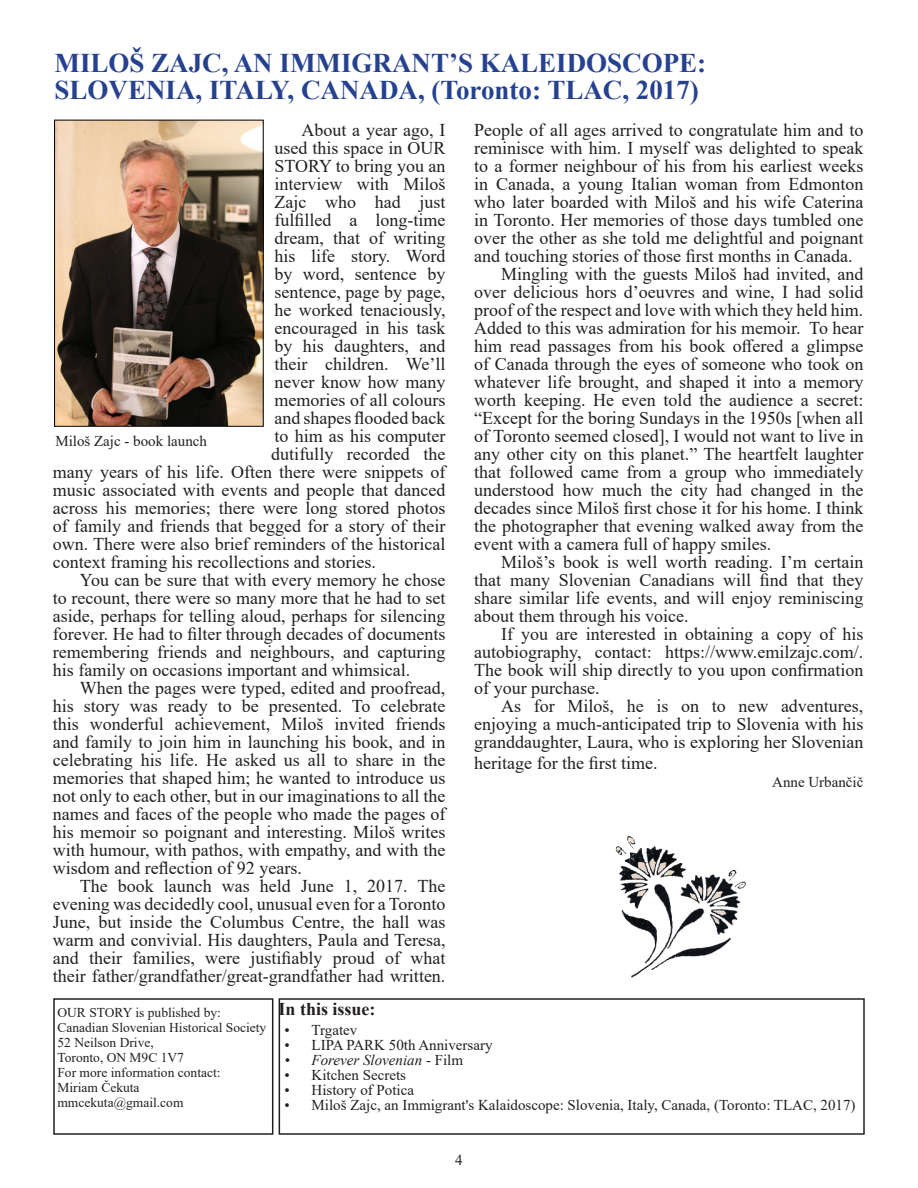
<style>
.page{position:relative;width:918px;height:1188px;background:#fff}
.page>*{position:absolute;margin:0;border:0;box-sizing:border-box;transform-origin:0 0}
.t1{font:700 27px/27px "Times New Roman";color:#25418f}
.t2{font:18px "Times New Roman";color:#231f20}
.t3{font:700 18px "Times New Roman";color:#231f20}
.t4{font:15px "Times New Roman";color:#231f20}
.t5{font:italic 15px "Times New Roman";color:#231f20}
.t6{font:13.5px/15px "Times New Roman";color:#231f20}
.s1{font-style:normal}
</style>
<div class="page">
<div style="left:279px;top:998px;width:586px;height:137px;border:2px solid #231f20"></div>
<div style="left:53px;top:998px;width:220px;height:137px;border:2px solid #231f20"></div>
<img style="left:56px;top:122px;width:206px;height:303px">
<div style="left:54px;top:120px;width:210px;height:307px;border:1px solid #000"></div>
<img style="left:615px;top:836px;width:131px;height:142px">
<h1 class="t1" style="left:55px;top:49px;width:653px">MILOŠ ZAJC, AN IMMIGRANT’S KALEIDOSCOPE:<br>SLOVENIA, ITALY, CANADA, (Toronto: TLAC, 2017)</h1>
<p class="t2" style="left:301px;top:117px;width:146px">About a year ago, I</p>
<p class="t2" style="left:274px;top:135px;width:173px">used this space in OUR</p>
<p class="t2" style="left:274px;top:153px;width:173px">STORY to bring you an</p>
<p class="t2" style="left:274px;top:171px;width:173px">interview with Miloš</p>
<p class="t2" style="left:274px;top:189px;width:173px">Zajc who had just</p>
<p class="t2" style="left:274px;top:207px;width:173px">fulfilled a long-time</p>
<p class="t2" style="left:274px;top:225px;width:173px">dream, that of writing</p>
<p class="t2" style="left:274px;top:243px;width:173px">his life story. Word</p>
<p class="t2" style="left:274px;top:261px;width:173px">by word, sentence by</p>
<p class="t2" style="left:274px;top:279px;width:173px">sentence, page by page,</p>
<p class="t2" style="left:274px;top:297px;width:173px">he worked tenaciously,</p>
<p class="t2" style="left:274px;top:315px;width:173px">encouraged in his task</p>
<p class="t2" style="left:274px;top:333px;width:173px">by his daughters, and</p>
<p class="t2" style="left:274px;top:351px;width:173px">their children. We’ll</p>
<p class="t2" style="left:274px;top:369px;width:173px">never know how many</p>
<p class="t2" style="left:274px;top:387px;width:173px">memories of all colours</p>
<p class="t2" style="left:274px;top:405px;width:173px">and shapes flooded back</p>
<p class="t2" style="left:274px;top:423px;width:173px">to him as his computer</p>
<p class="t2" style="left:271px;top:441px;width:176px">dutifully recorded the</p>
<p class="t2" style="left:53px;top:459px;width:394px">many years of his life. Often there were snippets of</p>
<p class="t2" style="left:53px;top:477px;width:394px">music associated with events and people that danced</p>
<p class="t2" style="left:53px;top:495px;width:394px">across his memories; there were long stored photos</p>
<p class="t2" style="left:53px;top:513px;width:394px">of family and friends that begged for a story of their</p>
<p class="t2" style="left:53px;top:531px;width:394px">own. There were also brief reminders of the historical</p>
<p class="t2" style="left:53px;top:549px;width:324px">context framing his recollections and stories.</p>
<p class="t2" style="left:80px;top:567px;width:367px">You can be sure that with every memory he chose</p>
<p class="t2" style="left:53px;top:585px;width:394px">to recount, there were so many more that he had to set</p>
<p class="t2" style="left:53px;top:603px;width:394px">aside, perhaps for telling aloud, perhaps for silencing</p>
<p class="t2" style="left:53px;top:621px;width:394px">forever. He had to filter through decades of documents</p>
<p class="t2" style="left:53px;top:639px;width:394px">remembering friends and neighbours, and capturing</p>
<p class="t2" style="left:53px;top:657px;width:359px">his family on occasions important and whimsical.</p>
<p class="t2" style="left:80px;top:675px;width:367px">When the pages were typed, edited and proofread,</p>
<p class="t2" style="left:53px;top:693px;width:394px">his story was ready to be presented. To celebrate</p>
<p class="t2" style="left:53px;top:711px;width:394px">this wonderful achievement, Miloš invited friends</p>
<p class="t2" style="left:53px;top:729px;width:394px">and family to join him in launching his book, and in</p>
<p class="t2" style="left:53px;top:747px;width:394px">celebrating his life. He asked us all to share in the</p>
<p class="t2" style="left:53px;top:765px;width:394px">memories that shaped him; he wanted to introduce us</p>
<p class="t2" style="left:53px;top:783px;width:394px">not only to each other, but in our imaginations to all the</p>
<p class="t2" style="left:53px;top:801px;width:394px">names and faces of the people who made the pages of</p>
<p class="t2" style="left:53px;top:819px;width:394px">his memoir so poignant and interesting. Miloš writes</p>
<p class="t2" style="left:53px;top:837px;width:394px">with humour, with pathos, with empathy, and with the</p>
<p class="t2" style="left:53px;top:855px;width:250px">wisdom and reflection of 92 years.</p>
<p class="t2" style="left:80px;top:873px;width:367px">The book launch was held June 1, 2017. The</p>
<p class="t2" style="left:53px;top:891px;width:394px">evening was decidedly cool, unusual even for a Toronto</p>
<p class="t2" style="left:53px;top:909px;width:394px">June, but inside the Columbus Centre, the hall was</p>
<p class="t2" style="left:53px;top:927px;width:394px">warm and convivial. His daughters, Paula and Teresa,</p>
<p class="t2" style="left:53px;top:945px;width:394px">and their families, were justifiably proud of what</p>
<p class="t2" style="left:53px;top:963px;width:394px">their father/grandfather/great-grandfather had written.</p>
<p class="t2" style="left:474px;top:117px;width:391px">People of all ages arrived to congratulate him and to</p>
<p class="t2" style="left:474px;top:135px;width:391px">reminisce with him. I myself was delighted to speak</p>
<p class="t2" style="left:474px;top:153px;width:391px">to a former neighbour of his from his earliest weeks</p>
<p class="t2" style="left:474px;top:171px;width:391px">in Canada, a young Italian woman from Edmonton</p>
<p class="t2" style="left:474px;top:189px;width:391px">who later boarded with Miloš and his wife Caterina</p>
<p class="t2" style="left:474px;top:207px;width:391px">in Toronto. Her memories of those days tumbled one</p>
<p class="t2" style="left:474px;top:225px;width:391px">over the other as she told me delightful and poignant</p>
<p class="t2" style="left:474px;top:243px;width:380px">and touching stories of those first months in Canada.</p>
<p class="t2" style="left:501px;top:261px;width:364px">Mingling with the guests Miloš had invited, and</p>
<p class="t2" style="left:474px;top:279px;width:391px">over delicious hors d’oeuvres and wine, I had solid</p>
<p class="t2" style="left:474px;top:297px;width:391px">proof of the respect and love with which they held him.</p>
<p class="t2" style="left:474px;top:315px;width:391px">Added to this was admiration for his memoir. To hear</p>
<p class="t2" style="left:474px;top:333px;width:391px">him read passages from his book offered a glimpse</p>
<p class="t2" style="left:474px;top:351px;width:391px">of Canada through the eyes of someone who took on</p>
<p class="t2" style="left:474px;top:369px;width:391px">whatever life brought, and shaped it into a memory</p>
<p class="t2" style="left:474px;top:387px;width:391px">worth keeping. He even told the audience a secret:</p>
<p class="t2" style="left:474px;top:405px;width:391px">“Except for the boring Sundays in the 1950s [when all</p>
<p class="t2" style="left:474px;top:423px;width:391px">of Toronto seemed closed], I would not want to live in</p>
<p class="t2" style="left:474px;top:441px;width:391px">any other city on this planet.” The heartfelt laughter</p>
<p class="t2" style="left:474px;top:459px;width:391px">that followed came from a group who immediately</p>
<p class="t2" style="left:474px;top:477px;width:391px">understood how much the city had changed in the</p>
<p class="t2" style="left:474px;top:495px;width:391px">decades since Miloš first chose it for his home. I think</p>
<p class="t2" style="left:474px;top:513px;width:391px">the photographer that evening walked away from the</p>
<p class="t2" style="left:474px;top:531px;width:298px">event with a camera full of happy smiles.</p>
<p class="t2" style="left:501px;top:549px;width:364px">Miloš’s book is well worth reading. I’m certain</p>
<p class="t2" style="left:474px;top:567px;width:391px">that many Slovenian Canadians will find that they</p>
<p class="t2" style="left:474px;top:585px;width:391px">share similar life events, and will enjoy reminiscing</p>
<p class="t2" style="left:474px;top:603px;width:216px">about them through his voice.</p>
<p class="t2" style="left:501px;top:621px;width:364px">If you are interested in obtaining a copy of his</p>
<p class="t2" style="left:474px;top:639px;width:391px">autobiography, contact: https://www.emilzajc.com/.</p>
<p class="t2" style="left:474px;top:657px;width:391px">The book will ship directly to you upon confirmation</p>
<p class="t2" style="left:474px;top:675px;width:127px">of your purchase.</p>
<p class="t2" style="left:501px;top:693px;width:364px">As for Miloš, he is on to new adventures,</p>
<p class="t2" style="left:474px;top:711px;width:391px">enjoying a much-anticipated trip to Slovenia with his</p>
<p class="t2" style="left:474px;top:729px;width:391px">granddaughter, Laura, who is exploring her Slovenian</p>
<p class="t2" style="left:474px;top:750px;width:185px">heritage for the first time.</p>
<p class="t4" style="left:772px;top:772px;width:93px">Anne Urbančič</p>
<p class="t4" style="left:55px;top:430px;width:153px">Miloš Zajc - book launch</p>
<p class="t6" style="left:57px;top:1005px;width:210px">OUR STORY is published by:<br>Canadian Slovenian Historical Society<br>52 Neilson Drive,<br>Toronto, ON M9C 1V7<br>For more information contact:<br>Miriam Čekuta mmcekuta@gmail.com</p>
<p class="t3" style="left:279px;top:996px;width:99px">In this issue:</p>
<p class="t4" style="left:285px;top:1019px;width:74px">• Trgatev</p>
<p class="t4" style="left:285px;top:1034px;width:209px">• LIPA PARK 50th Anniversary</p>
<p class="t5" style="left:285px;top:1050px;width:180px">• Forever Slovenian <span class="s1">- Film</span></p>
<p class="t4" style="left:285px;top:1064px;width:123px">• Kitchen Secrets</p>
<p class="t4" style="left:285px;top:1079px;width:131px">• History of Potica</p>
<p class="t4" style="left:285px;top:1094px;width:573px">• Miloš Zajc, an Immigrant's Kalaidoscope: Slovenia, Italy, Canada, (Toronto: TLAC, 2017)</p>
<p class="t4" style="left:455px;top:1149px;width:9px">4</p>
</div>
